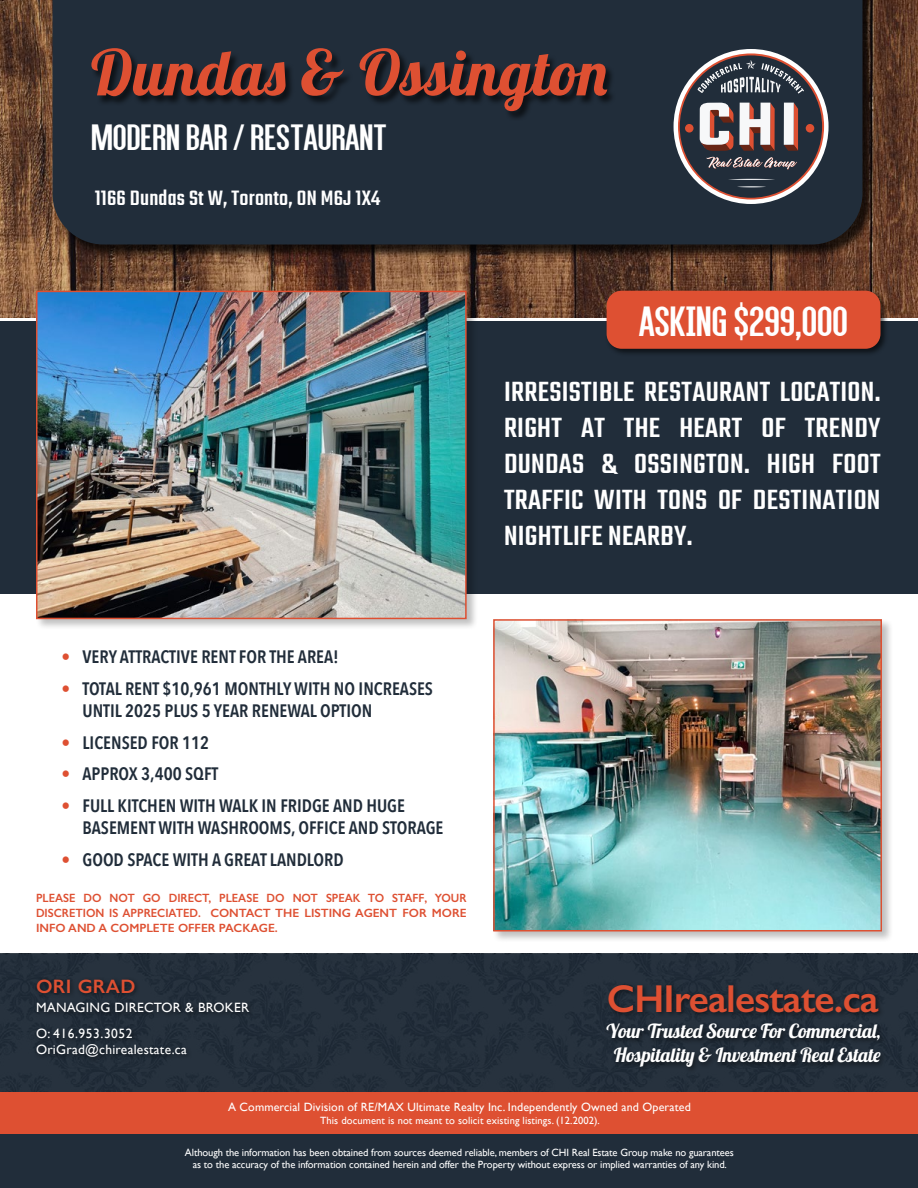
<style>
.page{position:relative;width:918px;height:1188px;background:#fff}
.page>*{position:absolute;margin:0;border:0;box-sizing:border-box;transform-origin:0 0}
.t1{font:63px "Lobster 1.4";letter-spacing:.01em;color:#de5032}
.t2{font:45px "Alegre Sans";color:#fff}
.t3{font:39px "Alegre Sans";color:#fff;scale:1.04 1}
.t4{font:600 39px "Gill Sans";letter-spacing:-.02em;color:#de5032}
.t5{font:500 30px/36px "Teko";letter-spacing:.01em;color:#fff;text-align:justify}
.t6{font:500 22.5px "Teko";letter-spacing:.01em;color:#fff}
.t7{font:19.5px/24px "Lobster 1.4";letter-spacing:-.01em;color:#fff;text-align:center}
.t8{font:600 19.5px "Gill Sans";letter-spacing:.02em;color:#de5032}
.t9{font:600 18px/22.5px "Avenir Next Condensed";color:#212d3a}
.t10{font:13.5px/25.5px "Gill Sans";letter-spacing:.02em;color:#fff}
.t11{font:600 12px/15px "Gill Sans";color:#de5032;text-align:justify;scale:.93 1}
.t12{font:12px "Gill Sans";letter-spacing:.01em;color:#fff}
.t13{font:10.5px/12px "Gill Sans";letter-spacing:-.01em;color:#fff;text-align:center}
.t14{font:10.5px "Gill Sans";letter-spacing:.01em;color:#fff}
.s1{color:#de5032}
</style>
<div class="page">
<img style="left:0;top:0;width:918px;height:318px">
<div style="left:0;top:321px;width:918px;height:273px;background:#212d3a"></div>
<div style="left:0;top:954px;width:918px;height:139px;background:#212d3a"></div>
<div style="left:0;top:1133px;width:918px;height:55px;background:#212d3a"></div>
<div style="left:0;top:1092px;width:918px;height:41px;background:#de5032"></div>
<div style="left:604px;top:1021px;width:283px;height:53px;background:#1f2934"></div>
<div style="left:54px;top:0;width:823px;height:259px;background:#000;opacity:.75"></div>
<div style="left:52px;top:0;width:810px;height:245px;background:#212d3a"></div>
<svg style="left:674px;top:49px;width:155px;height:155px"></svg>
<div style="left:92px;top:49px;width:525px;height:72px;background:#000;opacity:.6"></div>
<div style="left:606px;top:982px;width:279px;height:37px;background:#000;opacity:.48"></div>
<div style="left:605px;top:289px;width:283px;height:68px;background:#000;opacity:.6"></div>
<div style="left:607px;top:291px;width:273px;height:58px;background:#de5032;border-radius:15px"></div>
<div style="left:35px;top:290px;width:443px;height:340px;background:#000;opacity:.25"></div>
<img style="left:39px;top:294px;width:425px;height:322px">
<div style="left:36px;top:291px;width:431px;height:328px;border:2px solid #de5032"></div>
<div style="left:492px;top:618px;width:402px;height:325px;background:#000;opacity:.25"></div>
<img style="left:496px;top:622px;width:383px;height:307px">
<div style="left:493px;top:619px;width:389px;height:313px;border:2px solid #de5032"></div>
<h1 class="t1" style="left:91px;top:32px;width:518px">Dundas &amp; Ossington</h1>
<h3 class="t3" style="left:91px;top:114px;width:286px">MODERN BAR / RESTAURANT</h3>
<p class="t6" style="left:95px;top:185px;width:287px">1166 Dundas St W, Toronto, ON M6J 1X4</p>
<h2 class="t2" style="left:639px;top:294px;width:210px">ASKING $299,000</h2>
<h3 class="t5" style="left:504px;top:376px;width:378px">IRRESISTIBLE RESTAURANT LOCATION.<br>RIGHT AT THE HEART OF TRENDY DUNDAS &amp; OSSINGTON. HIGH FOOT TRAFFIC WITH TONS OF DESTINATION NIGHTLIFE NEARBY.</h3>
<p class="t9" style="left:62px;top:645px;width:279px"><span class="s1">•</span> VERY ATTRACTIVE RENT FOR THE AREA!</p>
<p class="t9" style="left:82px;top:676px;width:352px;text-indent:-21px"><span class="s1">•</span> TOTAL RENT $10,961 MONTHLY WITH NO INCREASES<br>UNTIL 2025 PLUS 5 YEAR RENEWAL OPTION</p>
<p class="t9" style="left:62px;top:730px;width:149px"><span class="s1">•</span> LICENSED FOR 112</p>
<p class="t9" style="left:62px;top:762px;width:158px"><span class="s1">•</span> APPROX 3,400 SQFT</p>
<p class="t9" style="left:82px;top:793px;width:362px;text-indent:-21px"><span class="s1">•</span> FULL KITCHEN WITH WALK IN FRIDGE AND HUGE<br>BASEMENT WITH WASHROOMS, OFFICE AND STORAGE</p>
<p class="t9" style="left:62px;top:847px;width:284px"><span class="s1">•</span> GOOD SPACE WITH A GREAT LANDLORD</p>
<p class="t11" style="left:36px;top:891px;width:465px">PLEASE DO NOT GO DIRECT, PLEASE DO NOT SPEAK TO STAFF, YOUR DISCRETION IS APPRECIATED. CONTACT THE LISTING AGENT FOR MORE INFO AND A COMPLETE OFFER PACKAGE.</p>
<p class="t8" style="left:36px;top:974px;width:101px">ORI GRAD</p>
<p class="t10" style="left:36px;top:995px;width:215px">MANAGING DIRECTOR &amp; BROKER<br>O: 416.953.3052</p>
<p class="t10" style="left:36px;top:1037px;width:152px">OriGrad@chirealestate.ca</p>
<h3 class="t4" style="left:607px;top:975px;width:273px">CHIrealestate.ca</h3>
<p class="t7" style="left:607px;top:1019px;width:276px">Your Trusted Source For Commercial,<br>Hospitality &amp; Investment Real Estate</p>
<p class="t12" style="left:228px;top:1100px;width:464px">A Commercial Division of RE/MAX Ultimate Realty Inc. Independently Owned and Operated</p>
<p class="t14" style="left:320px;top:1115px;width:281px">This document is not meant to solicit existing listings. (12.2002).</p>
<p class="t13" style="left:185px;top:1146px;width:550px">Although the information has been obtained from sources deemed reliable, members of CHI Real Estate Group make no guarantees as to the accuracy of the information contained herein and offer the Property without express or implied warranties of any kind.</p>
</div>
